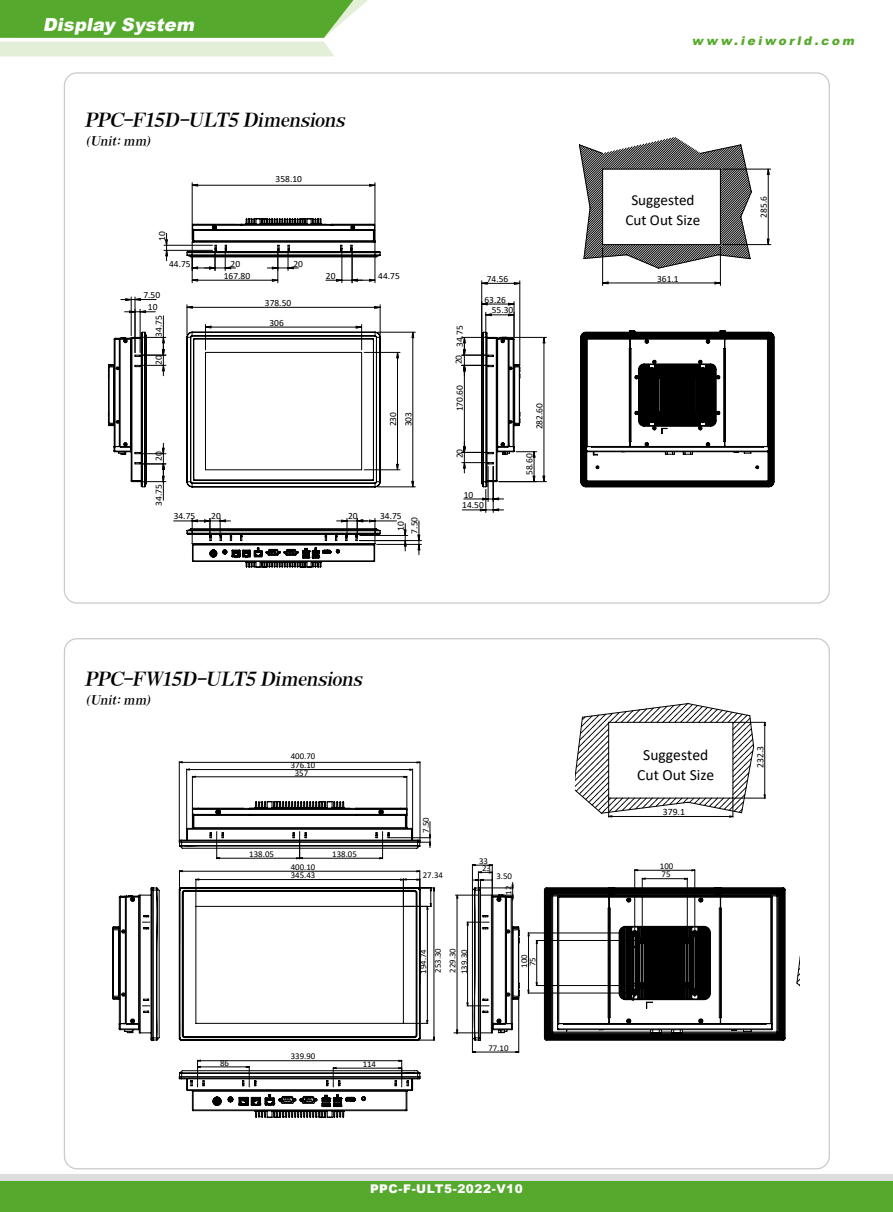
<style>
.page{position:relative;width:893px;height:1212px;background:#fff}
.page>*{position:absolute;margin:0;border:0;box-sizing:border-box;transform-origin:0 0}
.t1{font:italic 18px "AR Roman 1 Heavy Euro";color:#000}
.t2{font:italic 900 18px "Arial";color:#fff}
.t3{font:15.6px/20.4px "Calibri";color:#000;text-align:center}
.t4{font:15.15px/20px "Calibri";color:#000;text-align:center}
.t5{font:900 12px "Arial";letter-spacing:.05em;color:#fff}
.t6{font:italic 12px "AR Roman 1 Heavy Euro";color:#000}
.t7{font:italic 900 12px "Arial";color:#55a92d}
.t8{font:9.75px "Calibri";color:#000}
.t9{font:9.45px/12.3px "Calibri";color:#000}
.t10{font:8.85px/14.7px "Calibri";color:#000}
</style>
<div class="page">
<svg style="left:0;top:0;width:368px;height:56px;background:#8ec572"></svg>
<div style="left:0;top:1174px;width:893px;height:38px;background:#dcdddd"></div>
<div style="left:0;top:1181px;width:893px;height:31px;background:#55a92d"></div>
<hr style="left:375px;top:183px;width:1px;height:57px;background:#000">
<hr style="left:192px;top:183px;width:1px;height:57px;background:#000">
<hr style="left:520px;top:281px;width:1px;height:85px;background:#000">
<hr style="left:499px;top:481px;width:47px;height:1px;background:#000">
<hr style="left:499px;top:337px;width:47px;height:1px;background:#000">
<svg style="left:121px;top:298px;width:35px;height:3px"></svg>
<svg style="left:537px;top:337px;width:8px;height:145px"></svg>
<svg style="left:163px;top:239px;width:299px;height:311px"></svg>
<svg style="left:186px;top:325px;width:195px;height:162px"></svg>
<svg style="left:108px;top:311px;width:58px;height:189px"></svg>
<svg style="left:462px;top:312px;width:75px;height:200px"></svg>
<svg style="left:186px;top:184px;width:195px;height:99px"></svg>
<svg style="left:174px;top:518px;width:222px;height:50px"></svg>
<svg style="left:580px;top:331px;width:194px;height:156px"></svg>
<svg style="left:579px;top:137px;width:173px;height:132px"></svg>
<hr style="left:720px;top:247px;width:1px;height:38px;background:#000">
<hr style="left:602px;top:247px;width:1px;height:38px;background:#000">
<hr style="left:723px;top:169px;width:48px;height:1px;background:#000">
<hr style="left:723px;top:244px;width:48px;height:1px;background:#000">
<svg style="left:603px;top:282px;width:117px;height:2px"></svg>
<svg style="left:767px;top:169px;width:3px;height:76px"></svg>
<svg style="left:796px;top:955px;width:4px;height:32px"></svg>
<hr style="left:412px;top:769px;width:1px;height:60px;background:#000">
<hr style="left:186px;top:769px;width:1px;height:60px;background:#000">
<hr style="left:179px;top:762px;width:1px;height:78px;background:#000">
<hr style="left:420px;top:762px;width:1px;height:78px;background:#000">
<svg style="left:187px;top:769px;width:225px;height:1px"></svg>
<svg style="left:192px;top:776px;width:503px;height:284px"></svg>
<svg style="left:179px;top:761px;width:241px;height:2px"></svg>
<svg style="left:179px;top:801px;width:359px;height:252px"></svg>
<svg style="left:112px;top:887px;width:48px;height:154px"></svg>
<svg style="left:179px;top:1060px;width:242px;height:58px"></svg>
<svg style="left:544px;top:887px;width:242px;height:154px"></svg>
<hr style="left:733px;top:798px;width:32px;height:1px;background:#000">
<hr style="left:733px;top:722px;width:32px;height:1px;background:#000">
<svg style="left:575px;top:703px;width:179px;height:114px"></svg>
<svg style="left:764px;top:722px;width:2px;height:77px"></svg>
<h1 class="t2" style="left:43px;top:12px;width:157px">Display System</h1>
<h1 class="t1" style="left:85px;top:110px;width:265px">PPC-F15D-ULT5 Dimensions</h1>
<p class="t6" style="left:85px;top:134px;width:70px">(Unit: mm)</p>
<p class="t9" style="left:276px;top:172px;width:28px">358.10</p>
<p class="t9" style="left:156px;top:241px;width:11px;rotate:-90deg">10</p>
<p class="t9" style="left:169px;top:257px;width:23px">44.75</p>
<p class="t9" style="left:143px;top:289px;width:18px;text-align:center">7.50<br>10</p>
<p class="t9" style="left:152px;top:337px;width:23px;rotate:-90deg">34.75</p>
<p class="t9" style="left:152px;top:365px;width:11px;rotate:-90deg">20</p>
<p class="t9" style="left:231px;top:257px;width:11px">20</p>
<p class="t9" style="left:293px;top:257px;width:11px">20</p>
<p class="t9" style="left:224px;top:269px;width:28px">167.80</p>
<p class="t9" style="left:326px;top:269px;width:11px">20</p>
<p class="t9" style="left:265px;top:296px;width:28px">378.50</p>
<p class="t9" style="left:269px;top:316px;width:16px">306</p>
<p class="t9" style="left:378px;top:269px;width:23px">44.75</p>
<p class="t9" style="left:152px;top:461px;width:11px;rotate:-90deg">20</p>
<p class="t9" style="left:152px;top:506px;width:23px;rotate:-90deg">34.75</p>
<p class="t9" style="left:174px;top:510px;width:23px">34.75</p>
<p class="t9" style="left:211px;top:510px;width:11px">20</p>
<p class="t9" style="left:387px;top:426px;width:16px;rotate:-90deg">230</p>
<p class="t9" style="left:402px;top:426px;width:16px;rotate:-90deg">303</p>
<p class="t9" style="left:348px;top:510px;width:11px">20</p>
<p class="t9" style="left:380px;top:510px;width:23px">34.75</p>
<p class="t9" style="left:408px;top:534px;width:18px;rotate:-90deg">7.50</p>
<p class="t9" style="left:394px;top:531px;width:11px;rotate:-90deg">10</p>
<p class="t9" style="left:487px;top:272px;width:23px">74.56</p>
<p class="t9" style="left:453px;top:364px;width:40px;rotate:-90deg">20 34.75</p>
<p class="t9" style="left:453px;top:411px;width:28px;rotate:-90deg">170.60</p>
<p class="t9" style="left:453px;top:458px;width:11px;rotate:-90deg">20</p>
<p class="t9" style="left:492px;top:294px;width:23px;line-height:10.8px;text-indent:-7px">63.26<br>55.30</p>
<p class="t9" style="left:462px;top:489px;width:23px;line-height:10.9px">10<br>14.50</p>
<p class="t9" style="left:533px;top:429px;width:28px;rotate:-90deg">282.60</p>
<p class="t9" style="left:523px;top:475px;width:23px;rotate:-90deg">58.60</p>
<p class="t8" style="left:162px;top:663px;width:24px">27.34</p>
<p class="t8" style="left:243px;top:664px;width:19px">3.50</p>
<p class="t8" style="left:249px;top:692px;width:11px;rotate:-90deg">12</p>
<h1 class="t1" style="left:85px;top:670px;width:283px">PPC-FW15D-ULT5 Dimensions</h1>
<p class="t6" style="left:85px;top:694px;width:70px">(Unit: mm)</p>
<p class="t10" style="left:291px;top:749px;width:26px">400.70</p>
<p class="t10" style="left:291px;top:758px;width:26px">376.10</p>
<p class="t10" style="left:295px;top:765px;width:15px">357</p>
<p class="t10" style="left:249px;top:846px;width:26px">138.05</p>
<p class="t10" style="left:332px;top:846px;width:26px">138.05</p>
<p class="t10" style="left:291px;top:859px;width:26px">400.10</p>
<p class="t10" style="left:418px;top:833px;width:17px;rotate:-90deg">7.50</p>
<p class="t10" style="left:291px;top:868px;width:26px">345.43</p>
<p class="t10" style="left:423px;top:868px;width:22px">27.34</p>
<p class="t10" style="left:479px;top:853px;width:10px">33</p>
<p class="t10" style="left:482px;top:860px;width:10px">23</p>
<p class="t10" style="left:496px;top:868px;width:17px">3.50</p>
<p class="t10" style="left:501px;top:895px;width:10px;rotate:-90deg">12</p>
<p class="t10" style="left:416px;top:974px;width:27px;rotate:-90deg">194.74<br>253.30</p>
<p class="t10" style="left:447px;top:974px;width:27px;line-height:11.4px;rotate:-90deg">229.30<br>139.30</p>
<p class="t10" style="left:520px;top:968px;width:15px;line-height:8.2px;rotate:-90deg">100<br>75</p>
<p class="t10" style="left:291px;top:1049px;width:26px">339.90</p>
<p class="t10" style="left:220px;top:1055px;width:10px">86</p>
<p class="t10" style="left:363px;top:1056px;width:15px">114</p>
<p class="t10" style="left:488px;top:1040px;width:22px">77.10</p>
<p class="t5" style="left:370px;top:1180px;width:154px">PPC-F-ULT5-2022-V10</p>
<p class="t7" style="left:692px;top:32px;width:167px">www.ieiworld.com</p>
<h3 class="t4" style="left:625px;top:190px;width:77px">Suggested<br>Cut Out Size</h3>
<p class="t9" style="left:657px;top:272px;width:23px">361.1</p>
<p class="t9" style="left:757px;top:218px;width:23px;rotate:-90deg">285.6</p>
<h2 class="t3" style="left:637px;top:744px;width:79px">Suggested<br>Cut Out Size</h2>
<p class="t8" style="left:663px;top:805px;width:24px">379.1</p>
<p class="t10" style="left:660px;top:861px;width:15px;line-height:8.4px">100<br>75</p>
<p class="t8" style="left:753px;top:768px;width:24px;rotate:-90deg">232.3</p>
</div>
